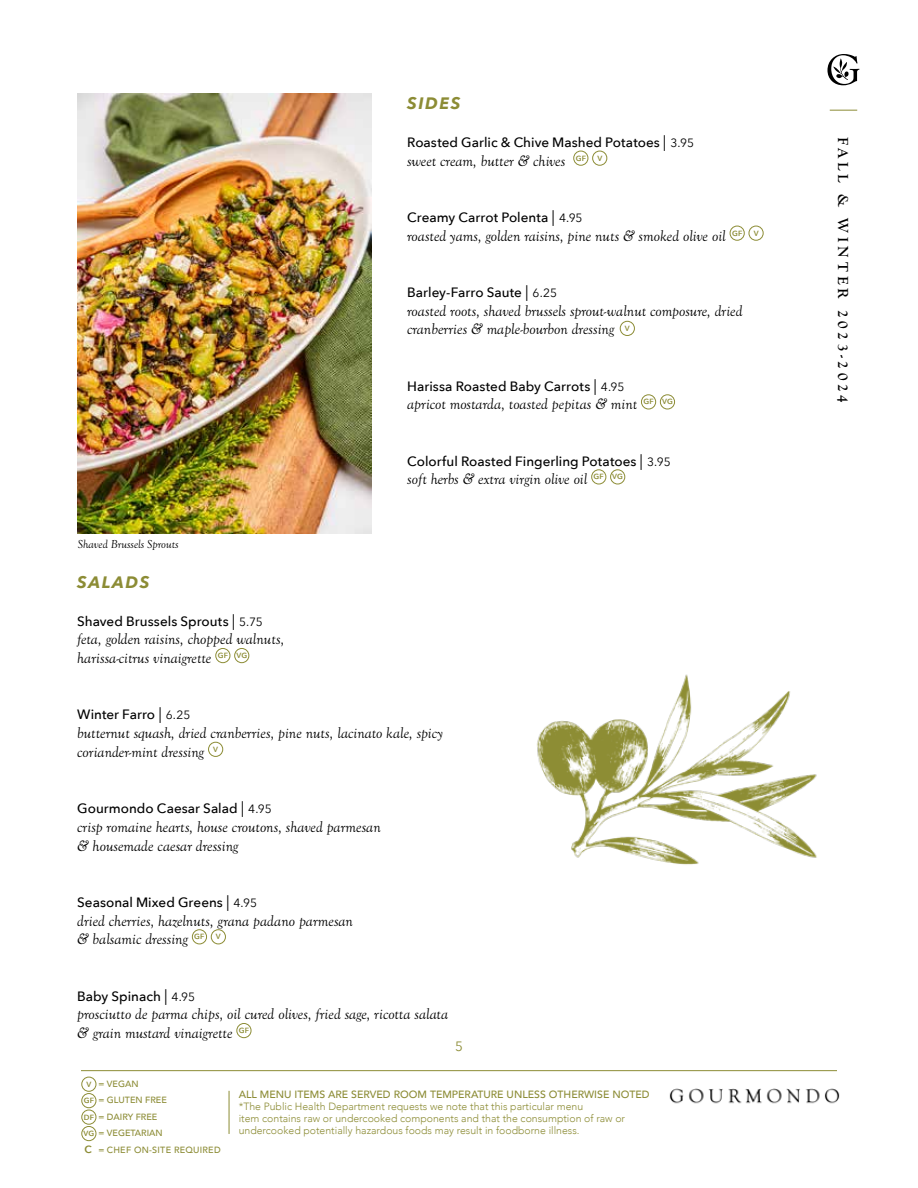
<style>
.page{position:relative;width:918px;height:1188px;background:#fff}
.page>*{position:absolute;margin:0;border:0;box-sizing:border-box;transform-origin:0 0}
.t1{font:italic 700 16.5px "Avenir Next";letter-spacing:.1em;color:#8c8c35}
.t2{font:italic 15.75px/18.8px "Goudy Old Sty";color:#000}
.t3{font:700 15px "Goudy Old Sty";letter-spacing:.25em;color:#000}
.t4{font:500 13.5px "Avenir Next";color:#000}
.t5{font:13.5px "Avenir Next";color:#8c8c35}
.t6{font:italic 12px "Goudy Old Sty";color:#000}
.t7{font:300 10.5px/12px "Avenir";color:#8c8c35}
.t8{font:500 10.5px "Avenir";color:#8c8c35}
.t9{font:600 10.5px "Avenir Next";color:#8c8c35}
.t10{font:500 9px/16.5px "Avenir";color:#8c8c35}
.t11{font:600 7.5px/16.5px "Avenir Next";color:#8c8c35;text-align:center}
.s1{font-weight:400;font-size:15.75px}
.s2{font-weight:400;font-size:12px}
</style>
<div class="page">
<hr style="left:81px;top:1070px;width:756px;height:1px;background:#8c8c35">
<div style="left:215px;top:648px;width:15px;height:15px;border:1px solid #8c8c35;border-radius:50%"></div>
<div style="left:234px;top:648px;width:15px;height:15px;border:1px solid #8c8c35;border-radius:50%"></div>
<div style="left:208px;top:742px;width:15px;height:15px;border:1px solid #8c8c35;border-radius:50%"></div>
<div style="left:192px;top:929px;width:15px;height:15px;border:1px solid #8c8c35;border-radius:50%"></div>
<div style="left:211px;top:929px;width:15px;height:15px;border:1px solid #8c8c35;border-radius:50%"></div>
<div style="left:236px;top:1023px;width:15px;height:15px;border:1px solid #8c8c35;border-radius:50%"></div>
<div style="left:573px;top:151px;width:15px;height:15px;border:1px solid #8c8c35;border-radius:50%"></div>
<div style="left:592px;top:151px;width:15px;height:15px;border:1px solid #8c8c35;border-radius:50%"></div>
<div style="left:730px;top:226px;width:15px;height:15px;border:1px solid #8c8c35;border-radius:50%"></div>
<div style="left:749px;top:226px;width:15px;height:15px;border:1px solid #8c8c35;border-radius:50%"></div>
<div style="left:620px;top:321px;width:15px;height:15px;border:1px solid #8c8c35;border-radius:50%"></div>
<div style="left:641px;top:394px;width:15px;height:15px;border:1px solid #8c8c35;border-radius:50%"></div>
<div style="left:660px;top:394px;width:15px;height:15px;border:1px solid #8c8c35;border-radius:50%"></div>
<div style="left:591px;top:469px;width:15px;height:15px;border:1px solid #8c8c35;border-radius:50%"></div>
<div style="left:610px;top:469px;width:15px;height:15px;border:1px solid #8c8c35;border-radius:50%"></div>
<svg style="left:827px;top:54px;width:33px;height:31px"></svg>
<svg style="left:830px;top:110px;width:27px;height:1px"></svg>
<img style="left:537px;top:674px;width:280px;height:191px">
<hr style="left:229px;top:1091px;width:1px;height:43px;background:#8c8c35">
<div style="left:81px;top:1077px;width:15px;height:15px;border:1px solid #8c8c35;border-radius:50%"></div>
<div style="left:81px;top:1093px;width:15px;height:15px;border:1px solid #8c8c35;border-radius:50%"></div>
<div style="left:81px;top:1110px;width:15px;height:15px;border:1px solid #8c8c35;border-radius:50%"></div>
<div style="left:81px;top:1126px;width:15px;height:15px;border:1px solid #8c8c35;border-radius:50%"></div>
<img style="left:646px;top:1070px;width:194px;height:34px">
<img style="left:78px;top:94px;width:293px;height:440px">
<p class="t1" style="left:407px;top:89px;width:55px">SIDES</p>
<p class="t4" style="left:407px;top:131px;width:288px">Roasted Garlic &amp; Chive Mashed Potatoes <span class="s1">|</span> <span class="s2">3.95</span></p>
<p class="t2" style="left:407px;top:151px;width:180px">sweet cream, butter &amp; chives <sup>GF</sup></p>
<p class="t11" style="left:597px;top:150px;width:6px">V</p>
<p class="t4" style="left:407px;top:206px;width:177px">Creamy Carrot Polenta <span class="s1">|</span> <span class="s2">4.95</span></p>
<p class="t2" style="left:407px;top:226px;width:337px">roasted yams, golden raisins, pine nuts &amp; smoked olive oil <sup>GF</sup></p>
<p class="t11" style="left:754px;top:225px;width:6px">V</p>
<p class="t4" style="left:407px;top:281px;width:152px">Barley-Farro Saute <span class="s1">|</span> <span class="s2">6.25</span></p>
<p class="t2" style="left:407px;top:301px;width:337px">roasted roots, shaved brussels sprout-walnut composure, dried cranberries &amp; maple-bourbon dressing <sup>V</sup></p>
<p class="t4" style="left:407px;top:374px;width:219px">Harissa Roasted Baby Carrots <span class="s1">|</span> <span class="s2">4.95</span></p>
<p class="t2" style="left:407px;top:395px;width:267px">apricot mostarda, toasted pepitas &amp; mint <sup>GF</sup> <sup>VG</sup></p>
<p class="t6" style="left:78px;top:538px;width:102px">Shaved Brussels Sprouts</p>
<p class="t1" style="left:77px;top:568px;width:74px">SALADS</p>
<p class="t4" style="left:77px;top:609px;width:187px">Shaved Brussels Sprouts <span class="s1">|</span> <span class="s2">5.75</span></p>
<p class="t2" style="left:77px;top:630px;width:209px">feta, golden raisins, chopped walnuts, harissa-citrus vinaigrette <sup>GF</sup> <sup>VG</sup></p>
<p class="t4" style="left:407px;top:449px;width:265px">Colorful Roasted Fingerling Potatoes <span class="s1">|</span> <span class="s2">3.95</span></p>
<p class="t2" style="left:407px;top:470px;width:217px">soft herbs &amp; extra virgin olive oil <sup>GF</sup> <sup>VG</sup></p>
<p class="t4" style="left:77px;top:703px;width:115px">Winter Farro <span class="s1">|</span> <span class="s2">6.25</span></p>
<p class="t2" style="left:77px;top:724px;width:367px">butternut squash, dried cranberries, pine nuts, lacinato kale, spicy coriander-mint dressing <sup>V</sup></p>
<p class="t4" style="left:77px;top:797px;width:196px">Gourmondo Caesar Salad <span class="s1">|</span> <span class="s2">4.95</span></p>
<p class="t2" style="left:77px;top:818px;width:305px">crisp romaine hearts, house croutons, shaved parmesan &amp; housemade caesar dressing</p>
<p class="t4" style="left:77px;top:891px;width:181px">Seasonal Mixed Greens <span class="s1">|</span> <span class="s2">4.95</span></p>
<p class="t2" style="left:77px;top:911px;width:277px">dried cherries, hazelnuts, grana padano parmesan &amp; balsamic dressing <sup>GF</sup></p>
<p class="t11" style="left:216px;top:928px;width:6px">V</p>
<p class="t4" style="left:77px;top:984px;width:119px">Baby Spinach <span class="s1">|</span> <span class="s2">4.95</span></p>
<p class="t2" style="left:77px;top:1005px;width:373px">prosciutto de parma chips, oil cured olives, fried sage, ricotta salata &amp; grain mustard vinaigrette <sup>GF</sup></p>
<p class="t5" style="left:455px;top:1035px;width:9px">5</p>
<p class="t10" style="left:98px;top:1075px;width:124px">= VEGAN<br>= GLUTEN FREE<br>= DAIRY FREE<br>= VEGETARIAN<br>= CHEF ON-SITE REQUIRED</p>
<p class="t8" style="left:239px;top:1085px;width:412px">ALL MENU ITEMS ARE SERVED ROOM TEMPERATURE UNLESS OTHERWISE NOTED</p>
<p class="t11" style="left:83px;top:1076px;width:12px">V<br>GF<br>DF<br>VG</p>
<p class="t9" style="left:84px;top:1140px;width:9px">C</p>
<p class="t7" style="left:239px;top:1100px;width:388px">*The Public Health Department requests we note that this particular menu<br>item contains raw or undercooked components and that the consumption of raw or undercooked potentially hazardous foods may result in foodborne illness.</p>
<p class="t3" style="left:852px;top:137px;width:267px;rotate:90deg">FALL &amp; WINTER 2023-2024</p>
</div>
